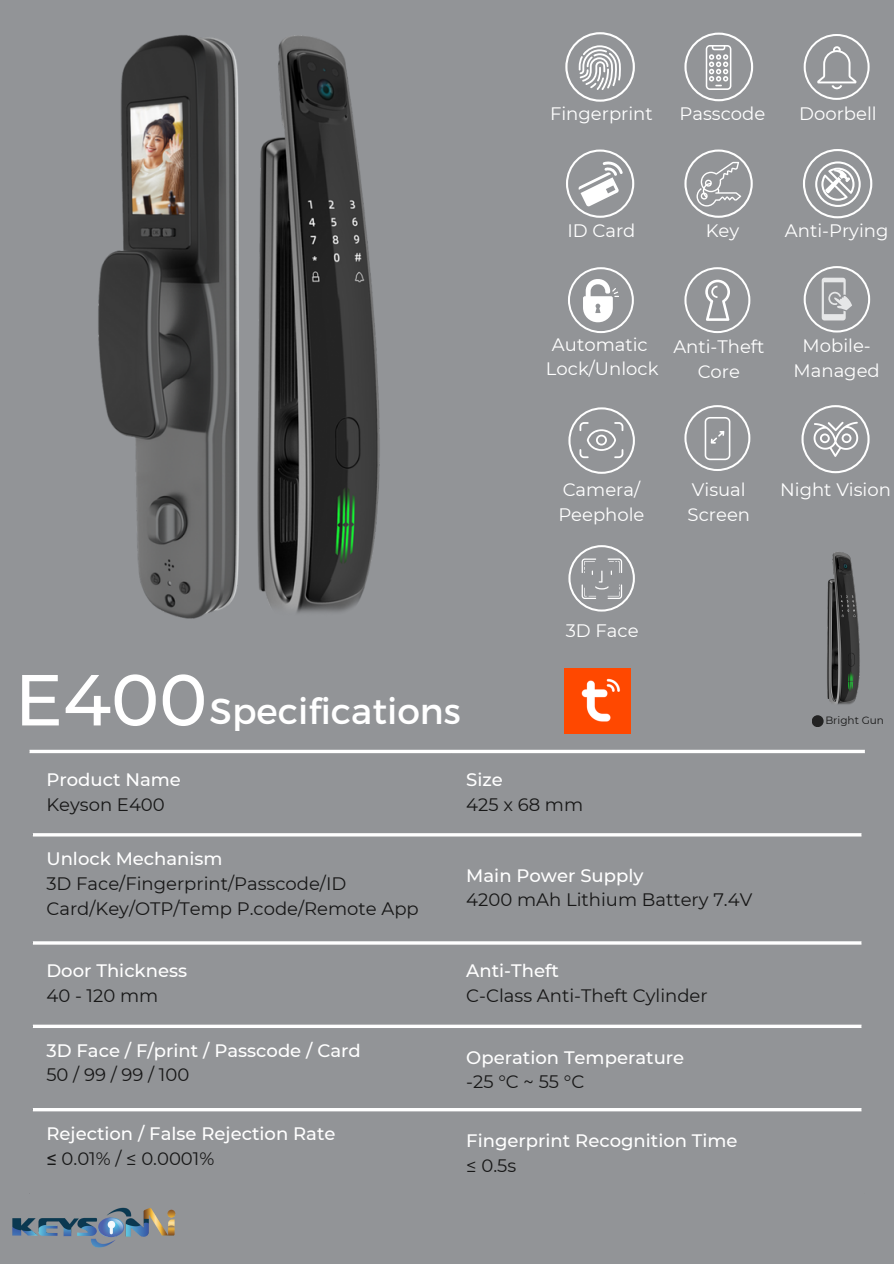
<style>
.page{position:relative;width:894px;height:1264px;background:#fff}
.page>*{position:absolute;margin:0;border:0;box-sizing:border-box;transform-origin:0 0}
.t1{font:500 72px "Montserrat";color:#fff}
.t2{font:36px "Montserrat";color:#fff}
.t3{font:18px/24.8px "Montserrat";color:#171717}
.t4{font:500 18px "Montserrat";color:#fff}
.t5{font:18px/24.8px "Montserrat";color:#fff;text-align:center}
.t6{font:10.5px "Montserrat";color:#171717}
.s1{font-weight:500}
</style>
<div class="page">
<div style="left:0;top:0;width:893px;height:1263px;background:#929497"></div>
<svg style="left:30px;top:749px;width:834px;height:4px;background:#e9eaea"></svg>
<hr style="left:33px;top:833px;width:828px;height:3px;background:#fff">
<hr style="left:33px;top:941px;width:828px;height:3px;background:#fff">
<svg style="left:33px;top:1024px;width:828px;height:4px;background:#ededee"></svg>
<hr style="left:33px;top:1108px;width:828px;height:3px;background:#fff">
<svg style="left:565px;top:32px;width:69px;height:70px"></svg>
<svg style="left:684px;top:33px;width:69px;height:68px"></svg>
<svg style="left:566px;top:149px;width:68px;height:69px"></svg>
<svg style="left:684px;top:149px;width:68px;height:69px"></svg>
<svg style="left:803px;top:34px;width:66px;height:66px"></svg>
<svg style="left:568px;top:267px;width:65px;height:66px"></svg>
<svg style="left:803px;top:149px;width:69px;height:69px"></svg>
<svg style="left:684px;top:267px;width:66px;height:66px"></svg>
<svg style="left:568px;top:407px;width:66px;height:67px"></svg>
<svg style="left:803px;top:266px;width:66px;height:66px"></svg>
<img style="left:564px;top:668px;width:66px;height:66px">
<svg style="left:684px;top:405px;width:66px;height:66px"></svg>
<img style="left:98px;top:35px;width:282px;height:584px">
<img style="left:827px;top:552px;width:33px;height:153px">
<svg style="left:801px;top:405px;width:68px;height:68px"></svg>
<div style="left:811px;top:715px;width:12px;height:12px;background:#232323;border-radius:50%"></div>
<svg style="left:568px;top:545px;width:66px;height:66px"></svg>
<img style="left:12px;top:1207px;width:164px;height:41px">
<p class="t5" style="left:550px;top:101px;width:104px">Fingerprint</p>
<p class="t5" style="left:679px;top:101px;width:87px">Passcode</p>
<p class="t5" style="left:799px;top:102px;width:79px">Doorbell</p>
<p class="t5" style="left:567px;top:219px;width:70px">ID Card</p>
<p class="t5" style="left:705px;top:219px;width:35px">Key</p>
<p class="t5" style="left:784px;top:218px;width:105px">Anti-Prying</p>
<p class="t5" style="left:552px;top:332px;width:97px">Automatic</p>
<p class="t5" style="left:545px;top:356px;width:114px">Lock/Unlock</p>
<p class="t5" style="left:673px;top:334px;width:92px">Anti-Theft</p>
<p class="t5" style="left:697px;top:359px;width:44px">Core</p>
<p class="t5" style="left:793px;top:333px;width:88px">Mobile-<br>Managed</p>
<p class="t5" style="left:562px;top:477px;width:79px">Camera/</p>
<p class="t5" style="left:558px;top:502px;width:88px">Peephole</p>
<p class="t5" style="left:691px;top:477px;width:55px">Visual</p>
<p class="t5" style="left:687px;top:502px;width:64px">Screen</p>
<p class="t5" style="left:780px;top:477px;width:112px">Night Vision</p>
<p class="t1" style="left:15px;top:655px;width:194px">E400</p>
<p class="t2" style="left:209px;top:687px;width:252px">Specifications</p>
<p class="t5" style="left:565px;top:618px;width:74px">3D Face</p>
<p class="t4" style="left:46px;top:768px;width:136px">Product Name</p>
<p class="t3" style="left:46px;top:791px;width:120px">Keyson E400</p>
<p class="t4" style="left:466px;top:768px;width:38px">Size</p>
<p class="t3" style="left:466px;top:791px;width:118px">425 x 68 mm</p>
<p class="t4" style="left:46px;top:847px;width:178px">Unlock Mechanism</p>
<p class="t3" style="left:46px;top:871px;width:374px">3D Face/Fingerprint/Passcode/ID<br>Card/Key/OTP/Temp P.code/Remote App</p>
<p class="t4" style="left:466px;top:864px;width:179px">Main Power Supply</p>
<p class="t3" style="left:466px;top:887px;width:287px">4200 mAh Lithium Battery 7.4V</p>
<p class="t4" style="left:46px;top:959px;width:142px">Door Thickness</p>
<p class="t3" style="left:46px;top:983px;width:113px">40 - 120 mm</p>
<p class="t4" style="left:46px;top:1039px;width:316px">3D Face / F/print / Passcode / Card</p>
<p class="t3" style="left:46px;top:1062px;width:144px">50/99/99/100</p>
<p class="t4" style="left:46px;top:1122px;width:290px">Rejection / False Rejection Rate</p>
<p class="t3" style="left:46px;top:1145px;width:169px"><span class="s1">≤</span> 0.01% / ≤ 0.0001%</p>
<p class="t4" style="left:466px;top:959px;width:94px">Anti-Theft</p>
<p class="t3" style="left:466px;top:983px;width:243px">C-Class Anti-Theft Cylinder</p>
<p class="t4" style="left:466px;top:1046px;width:219px">Operation Temperature</p>
<p class="t3" style="left:466px;top:1069px;width:119px">-25 °C ~ 55 °C</p>
<p class="t4" style="left:466px;top:1129px;width:273px">Fingerprint Recognition Time</p>
<p class="t3" style="left:466px;top:1152px;width:51px">≤ 0.5s</p>
<p class="t6" style="left:825px;top:713px;width:60px">Bright Gun</p>
</div>
